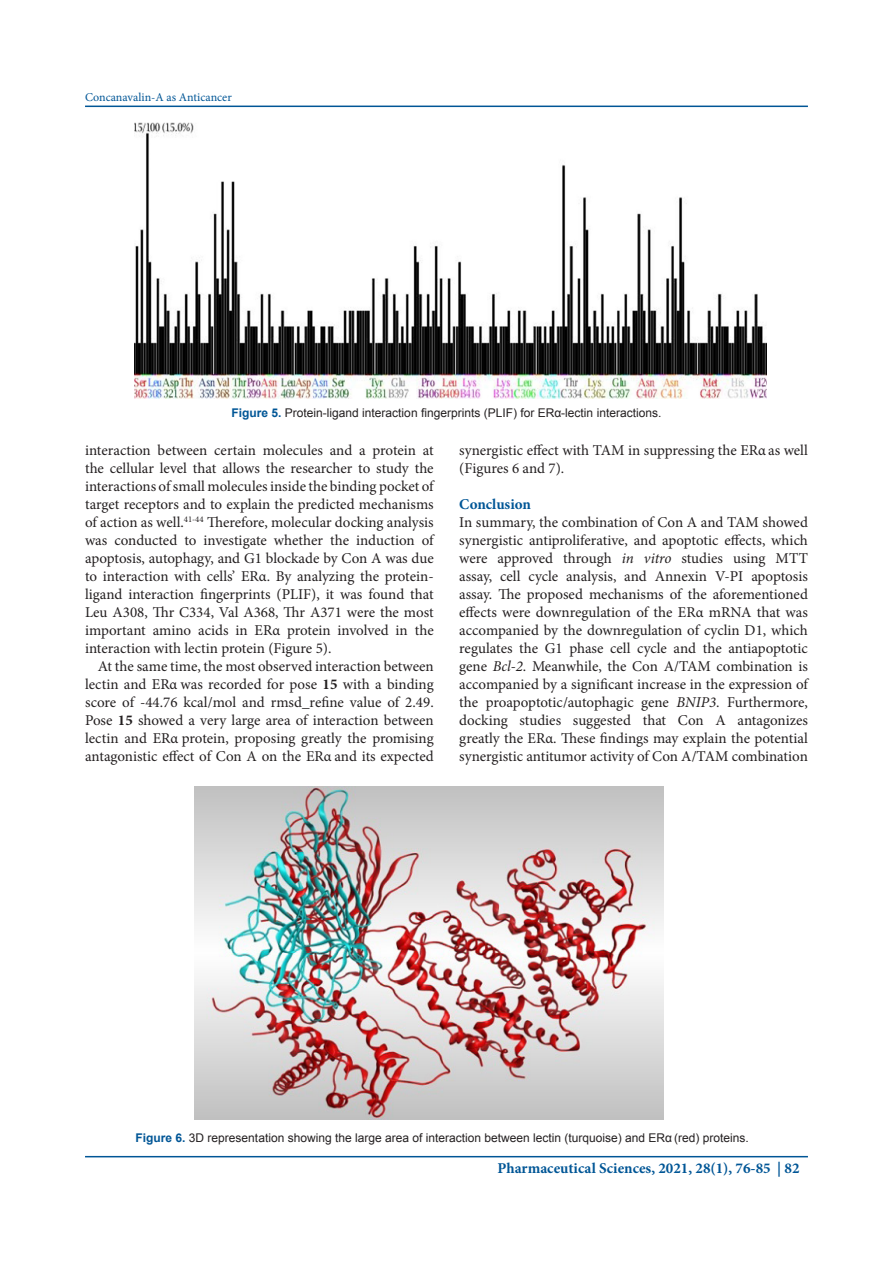
<style>
.page{position:relative;width:893px;height:1263px;background:#fff}
.page>*{position:absolute;margin:0;border:0;box-sizing:border-box;transform-origin:0 0}
.t1{font:15px/18px "Minion Pro";color:#231f20;text-align:justify}
.t2{font:700 15px "Minion Pro";color:#005696}
.t3{font:12px "Arial";color:#231f20}
.t4{font:12px "Minion Pro";color:#005696}
.s1{font-weight:700;color:#005696}
.s2{font-weight:700}
.s3{font-style:italic}
</style>
<div class="page">
<hr style="left:85px;top:106px;width:723px;height:1px;background:#005696">
<hr style="left:85px;top:1156px;width:723px;height:1px;background:#005696">
<img style="left:134px;top:122px;width:632px;height:276px">
<img style="left:194px;top:787px;width:469px;height:332px">
<p class="t4" style="left:85px;top:89px;width:148px">Concanavalin-A as Anticancer</p>
<p class="t3" style="left:232px;top:405px;width:431px"><span class="s1">Figure 5.</span> Protein-ligand interaction fingerprints (PLIF) for ERα-lectin interactions.</p>
<p class="t1" style="left:85px;top:442px;width:350px">interaction between certain molecules and a protein at the cellular level that allows the researcher to study the interactions of small molecules inside the binding pocket of target receptors and to explain the predicted mechanisms of action as well.<sup>41-44</sup> Therefore, molecular docking analysis was conducted to investigate whether the induction of apoptosis, autophagy, and G1 blockade by Con A was due to interaction with cells’ ERα. By analyzing the protein&shy;ligand interaction fingerprints (PLIF), it was found that Leu A308, Thr C334, Val A368, Thr A371 were the most important amino acids in ERα protein involved in the interaction with lectin protein (Figure 5).</p>
<p class="t1" style="left:85px;top:658px;width:350px;text-indent:13px">At the same time, the most observed interaction between lectin and ERα was recorded for pose <span class="s2">15</span> with a binding score of -44.76 kcal/mol and rmsd_refine value of 2.49.<br>Pose <span class="s2">15</span> showed a very large area of interaction between lectin and ERα protein, proposing greatly the promising antagonistic effect of Con A on the ERα and its expected</p>
<p class="t1" style="left:459px;top:442px;width:350px">synergistic effect with TAM in suppressing the ERα as well (Figures 6 and 7).</p>
<p class="t2" style="left:459px;top:494px;width:73px">Conclusion</p>
<p class="t1" style="left:459px;top:514px;width:350px">In summary, the combination of Con A and TAM showed synergistic antiproliferative, and apoptotic effects, which were approved through <span class="s3">in vitro</span> studies using MTT assay, cell cycle analysis, and Annexin V-PI apoptosis assay. The proposed mechanisms of the aforementioned effects were downregulation of the ERα mRNA that was accompanied by the downregulation of cyclin D1, which regulates the G1 phase cell cycle and the antiapoptotic gene <span class="s3">Bcl-2</span>. Meanwhile, the Con A/TAM combination is accompanied by a significant increase in the expression of the proapoptotic/autophagic gene <span class="s3">BNIP3</span>. Furthermore, docking studies suggested that Con A antagonizes greatly the ERα. These findings may explain the potential synergistic antitumor activity of Con A/TAM combination</p>
<p class="t3" style="left:136px;top:1130px;width:615px"><span class="s1">Figure 6.</span> 3D representation showing the large area of interaction between lectin (turquoise) and ERα (red) proteins.</p>
<p class="t2" style="left:498px;top:1158px;width:303px">Pharmaceutical Sciences, 2021, 28(1), 76-85 | 82</p>
</div>
